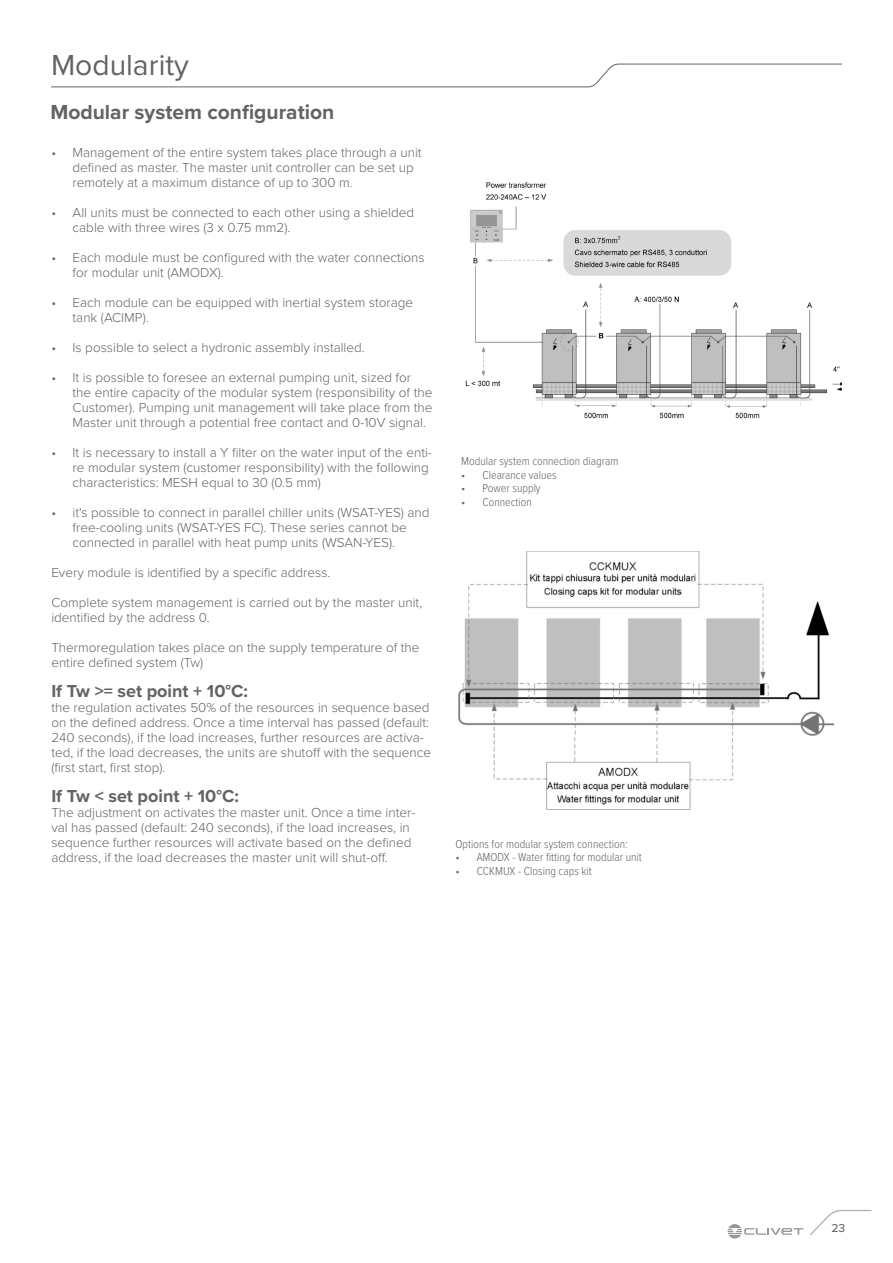
<style>
.page{position:relative;width:893px;height:1263px;background:#fff}
.page>*{position:absolute;margin:0;border:0;box-sizing:border-box;transform-origin:0 0}
.t1{font:30px "Proxima Nova";color:#636366}
.t2{font:700 21px "Proxima Nova";color:#636366}
.t3{font:700 18px "Proxima Nova";color:#636366}
.t4{font:300 13.5px/15px "Proxima Nova";color:#636366}
.t5{font:300 12px "Proxima Nova Cond";color:#636366}
.t6{font:500 12px "Proxima Nova";color:#6c6d70}
</style>
<div class="page">
<svg style="left:51px;top:63px;width:791px;height:24px"></svg>
<svg style="left:810px;top:1209px;width:62px;height:26px"></svg>
<svg style="left:728px;top:1224px;width:75px;height:14px"></svg>
<img style="left:465px;top:182px;width:377px;height:237px">
<img style="left:458px;top:552px;width:376px;height:257px">
<h1 class="t1" style="left:51px;top:42px;width:139px">Modularity</h1>
<h2 class="t2" style="left:51px;top:96px;width:285px">Modular system configuration</h2>
<p class="t4" style="left:73px;top:144px;width:350px;text-indent:-21px">• Management of the entire system takes place through a unit defined as master. The master unit controller can be set up remotely at a maximum distance of up to 300 m.</p>
<p class="t4" style="left:73px;top:204px;width:343px;text-indent:-21px">• All units must be connected to each other using a shielded cable with three wires (3 x 0.75 mm2).</p>
<p class="t4" style="left:73px;top:249px;width:354px;text-indent:-21px">• Each module must be configured with the water connections for modular unit (AMODX).</p>
<p class="t4" style="left:73px;top:294px;width:342px;text-indent:-21px">• Each module can be equipped with inertial system storage tank (ACIMP).</p>
<p class="t4" style="left:51px;top:339px;width:315px">• Is possible to select a hydronic assembly installed.</p>
<p class="t4" style="left:73px;top:369px;width:361px;text-indent:-21px">• It is possible to foresee an external pumping unit, sized for the entire capacity of the modular system (responsibility of the Customer). Pumping unit management will take place from the Master unit through a potential free contact and 0-10V signal.</p>
<p class="t4" style="left:73px;top:444px;width:361px;text-indent:-21px">• It is necessary to install a Y filter on the water input of the enti&shy;re modular system (customer responsibility) with the following characteristics: MESH equal to 30 (0.5 mm)</p>
<p class="t4" style="left:73px;top:504px;width:358px;text-indent:-21px">• it's possible to connect in parallel chiller units (WSAT-YES) and free-cooling units (WSAT-YES FC). These series cannot be connected in parallel with heat pump units (WSAN-YES).</p>
<p class="t4" style="left:51px;top:564px;width:281px">Every module is identified by a specific address.</p>
<p class="t4" style="left:51px;top:594px;width:372px">Complete system management is carried out by the master unit, identified by the address 0.</p>
<p class="t4" style="left:51px;top:639px;width:370px">Thermoregulation takes place on the supply temperature of the entire defined system (Tw)</p>
<h3 class="t3" style="left:51px;top:678px;width:198px">If Tw &gt;= set point + 10°C:</h3>
<p class="t4" style="left:51px;top:699px;width:381px">the regulation activates 50% of the resources in sequence based on the defined address. Once a time interval has passed (default:<br>240 seconds), if the load increases, further resources are activa&shy;ted, if the load decreases, the units are shutoff with the sequence (first start, first stop).</p>
<h3 class="t3" style="left:51px;top:783px;width:189px">If Tw &lt; set point + 10°C:</h3>
<p class="t4" style="left:51px;top:804px;width:366px">The adjustment on activates the master unit. Once a time inter&shy;val has passed (default: 240 seconds), if the load increases, in sequence further resources will activate based on the defined address, if the load decreases the master unit will shut-off.</p>
<p class="t5" style="left:461px;top:453px;width:159px">Modular system connection diagram</p>
<p class="t5" style="left:461px;top:466px;width:97px">• Clearance values</p>
<p class="t5" style="left:461px;top:480px;width:81px">• Power supply</p>
<p class="t5" style="left:461px;top:493px;width:72px">• Connection</p>
<p class="t5" style="left:455px;top:835px;width:174px">Options for modular system connection:</p>
<p class="t5" style="left:455px;top:848px;width:188px">• AMODX - Water fitting for modular unit</p>
<p class="t5" style="left:455px;top:862px;width:138px">• CCKMUX - Closing caps kit</p>
<p class="t6" style="left:831px;top:1219px;width:15px">23</p>
</div>
